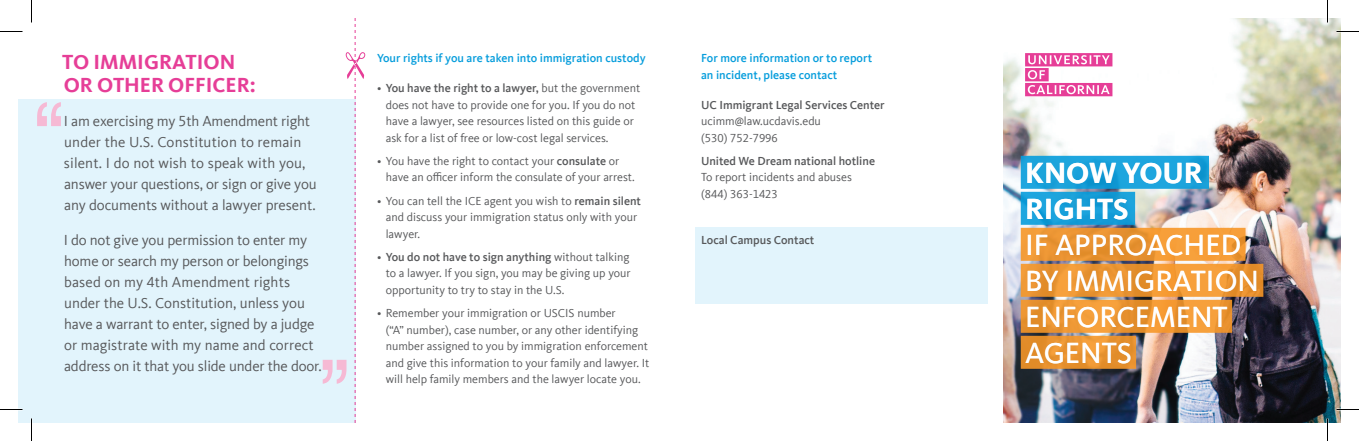
<style>
.page{position:relative;width:1359px;height:441px;background:#fff}
.page>*{position:absolute;margin:0;border:0;box-sizing:border-box;transform-origin:0 0}
.t1{font:30px/36px "Kievit Offc Pro";color:#fff}
.t2{font:700 21px/22.5px "Kievit Offc Pro";color:#e63e97}
.t3{font:15px/21px "Kievit Offc Pro";letter-spacing:-.01em;color:#57585a}
.t4{font:12px/16.5px "Kievit Offc Pro";color:#57585a}
.t5{font:500 12px/16.5px "Kievit Offc Pro";color:#069ddc}
.t6{font:500 12px "Kievit Offc Pro";color:#57585a}
.s1{font-weight:500}
.s2{font-weight:700}
</style>
<div class="page">
<img style="left:1004px;top:18px;width:337px;height:405px">
<div style="left:18px;top:100px;width:337px;height:323px;background:#e2f4fc"></div>
<svg style="left:37px;top:102px;width:24px;height:24px"></svg>
<div style="left:695px;top:227px;width:293px;height:77px;background:#e2f4fc"></div>
<svg style="left:1025px;top:53px;width:87px;height:43px"></svg>
<svg style="left:1021px;top:156px;width:188px;height:33px;background:#1aa1da"></svg>
<svg style="left:1021px;top:192px;width:114px;height:33px;background:#179ed8"></svg>
<div style="left:1021px;top:228px;width:225px;height:33px;background:linear-gradient(to right,#e89332,#f59c36)"></div>
<div style="left:1021px;top:264px;width:242px;height:33px;background:linear-gradient(to right,#eb9634,#ee9632)"></div>
<svg style="left:1021px;top:300px;width:211px;height:33px;background:#ec9633"></svg>
<svg style="left:1021px;top:336px;width:115px;height:33px;background:#e6912f"></svg>
<svg style="left:323px;top:18px;width:42px;height:405px"></svg>
<svg style="left:0;top:31px;width:22px;height:1px"></svg>
<svg style="left:1336px;top:31px;width:23px;height:1px"></svg>
<svg style="left:0;top:409px;width:22px;height:1px"></svg>
<svg style="left:1336px;top:409px;width:23px;height:1px"></svg>
<svg style="left:31px;top:0;width:1px;height:22px"></svg>
<svg style="left:31px;top:418px;width:1px;height:23px"></svg>
<svg style="left:1327px;top:0;width:1px;height:22px"></svg>
<svg style="left:1327px;top:418px;width:1px;height:23px"></svg>
<h1 class="t2" style="left:62px;top:51px;width:195px">TO IMMIGRATION<br>OR OTHER OFFICER:</h1>
<p class="t3" style="left:64px;top:110px;width:255px">I am exercising my 5th Amendment right under the U.S. Constitution to remain silent. I do not wish to speak with you, answer your questions, or sign or give you any documents without a lawyer present.</p>
<p class="t3" style="left:64px;top:229px;width:259px">I do not give you permission to enter my home or search my person or belongings based on my 4th Amendment rights under the U.S. Constitution, unless you have a warrant to enter, signed by a judge or magistrate with my name and correct address on it that you slide under the door.</p>
<h2 class="t5" style="left:377px;top:50px;width:270px">Your rights if you are taken into immigration custody</h2>
<p class="t4" style="left:386px;top:80px;width:256px;text-indent:-9px">• <span class="s1">You have the right to a lawyer,</span> but the government does not have to provide one for you. If you do not have a lawyer, see resources listed on this guide or ask for a list of free or low-cost legal services.</p>
<p class="t4" style="left:386px;top:153px;width:251px;text-indent:-9px">• You have the right to contact your <span class="s1">consulate</span> or have an officer inform the consulate of your arrest.</p>
<p class="t4" style="left:386px;top:192px;width:257px;text-indent:-9px">• You can tell the ICE agent you wish to <span class="s1">remain silent </span>and discuss your immigration status only with your lawyer.</p>
<p class="t4" style="left:386px;top:249px;width:247px;text-align:justify;text-indent:-9px">• <span class="s1">You do not have to sign anything</span> without talking to a lawyer. If you sign, you may be giving up your opportunity to try to stay in the U.S.</p>
<p class="t4" style="left:386px;top:305px;width:265px;text-indent:-9px">• Remember your immigration or USCIS number<br>(“A” number), case number, or any other identifying number assigned to you by immigration enforcement and give this information to your family and lawyer. It will help family members and the lawyer locate you.</p>
<h2 class="t5" style="left:701px;top:50px;width:173px">For more information or to report an incident, please contact</h2>
<h2 class="t4" style="left:701px;top:96px;width:185px"><span class="s1">UC Immigrant Legal Services Center </span>ucimm@law.ucdavis.edu<br>(530) 752-7996</h2>
<h2 class="t4" style="left:701px;top:153px;width:176px"><span class="s1">United We Dream national hotline<br></span>To report incidents and abuses (844) 363-1423</h2>
<p class="t6" style="left:701px;top:233px;width:115px">Local Campus Contact</p>
<p class="t1" style="left:1025px;top:155px;width:235px"><span class="s2">KNOW YOUR<br>RIGHTS<br></span>IF APPROACHED<br>BY IMMIGRATION<br>ENFORCEMENT<br>AGENTS</p>
</div>
